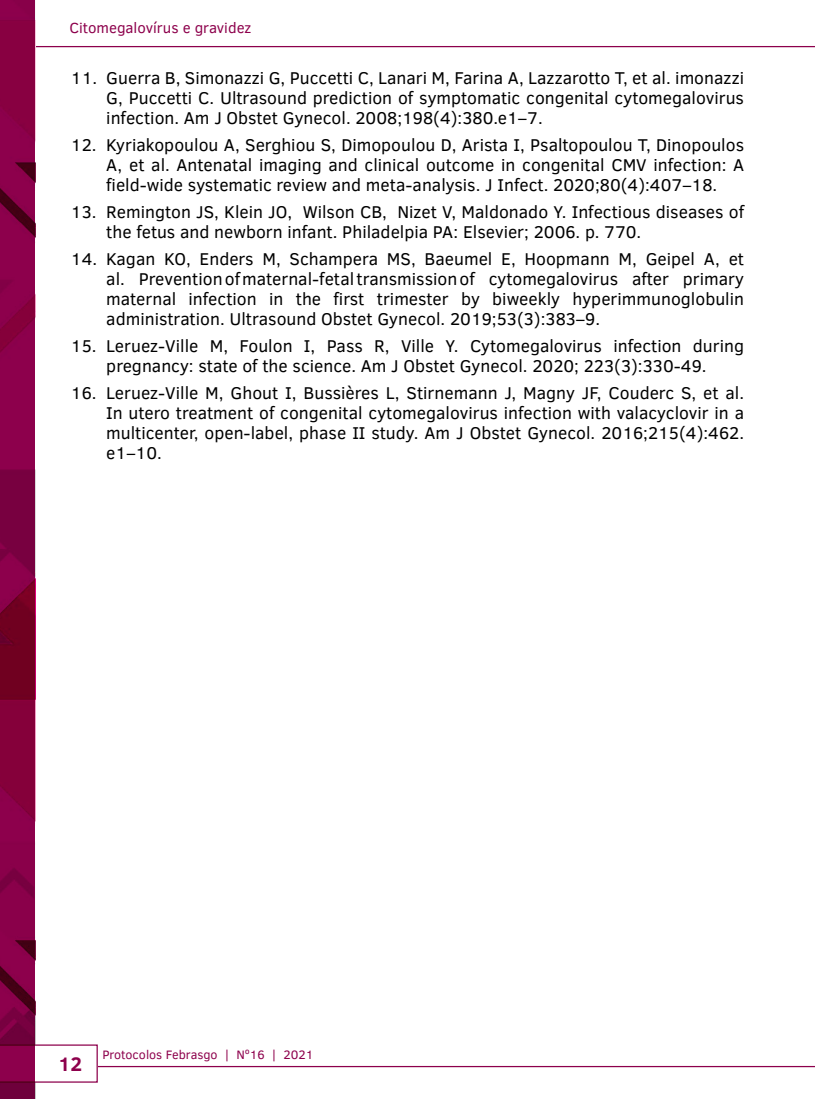
<style>
.page{position:relative;width:815px;height:1099px;background:#fff}
.page>*{position:absolute;margin:0;border:0;box-sizing:border-box;transform-origin:0 0}
.t1{font:700 20px "Clear Sans";color:#8d004c}
.t2{font:17.5px/20px "Clear Sans";color:#000;text-align:justify}
.t3{font:15px "Clear Sans";color:#8d004c}
.t4{font:12.5px "Clear Sans";color:#8d004c}
</style>
<div class="page">
<hr style="left:0;top:1065px;width:815px;height:2px;background:#8d004c">
<hr style="left:0;top:46px;width:815px;height:1px;background:#8d004c">
<svg style="left:35px;top:1044px;width:63px;height:38px"></svg>
<svg style="left:0;top:0;width:35px;height:1098px;background:#820040"></svg>
<p class="t3" style="left:69px;top:18px;width:183px">Citomegalovírus e gravidez</p>
<p class="t2" style="left:106px;top:67px;width:639px;text-indent:-35px">11. Guerra B, Simonazzi G, Puccetti C, Lanari M, Farina A, Lazzarotto T, et al. imonazzi G, Puccetti C. Ultrasound prediction of symptomatic congenital cytomegalovirus infection. Am J Obstet Gynecol. 2008;198(4):380.e1–7.</p>
<p class="t2" style="left:106px;top:135px;width:639px;text-indent:-35px">12. Kyriakopoulou A, Serghiou S, Dimopoulou D, Arista I, Psaltopoulou T, Dinopoulos A, et al. Antenatal imaging and clinical outcome in congenital CMV infection: A field-wide systematic review and meta-analysis. J Infect. 2020;80(4):407–18.</p>
<p class="t2" style="left:106px;top:202px;width:639px;text-indent:-35px">13. Remington JS, Klein JO, Wilson CB, Nizet V, Maldonado Y. Infectious diseases of the fetus and newborn infant. Philadelpia PA: Elsevier; 2006. p. 770.</p>
<p class="t2" style="left:106px;top:249px;width:639px;text-indent:-35px">14. Kagan KO, Enders M, Schampera MS, Baeumel E, Hoopmann M, Geipel A, et al. Preventionofmaternal-fetaltransmissionof cytomegalovirus after primary maternal infection in the first trimester by biweekly hyperimmunoglobulin administration. Ultrasound Obstet Gynecol. 2019;53(3):383–9.</p>
<p class="t2" style="left:71px;top:336px;width:675px;text-align:center">15. Leruez-Ville M, Foulon I, Pass R, Ville Y. Cytomegalovirus infection during pregnancy: state of the science. Am J Obstet Gynecol. 2020; 223(3):330-49.</p>
<p class="t2" style="left:106px;top:383px;width:639px;text-indent:-35px">16. Leruez-Ville M, Ghout I, Bussières L, Stirnemann J, Magny JF, Couderc S, et al.<br>In utero treatment of congenital cytomegalovirus infection with valacyclovir in a multicenter, open-label, phase II study. Am J Obstet Gynecol. 2016;215(4):462. e1–10.</p>
<p class="t1" style="left:58px;top:1049px;width:26px">12</p>
<p class="t4" style="left:102px;top:1046px;width:213px">Protocolos Febrasgo | Nº16 | 2021</p>
</div>
